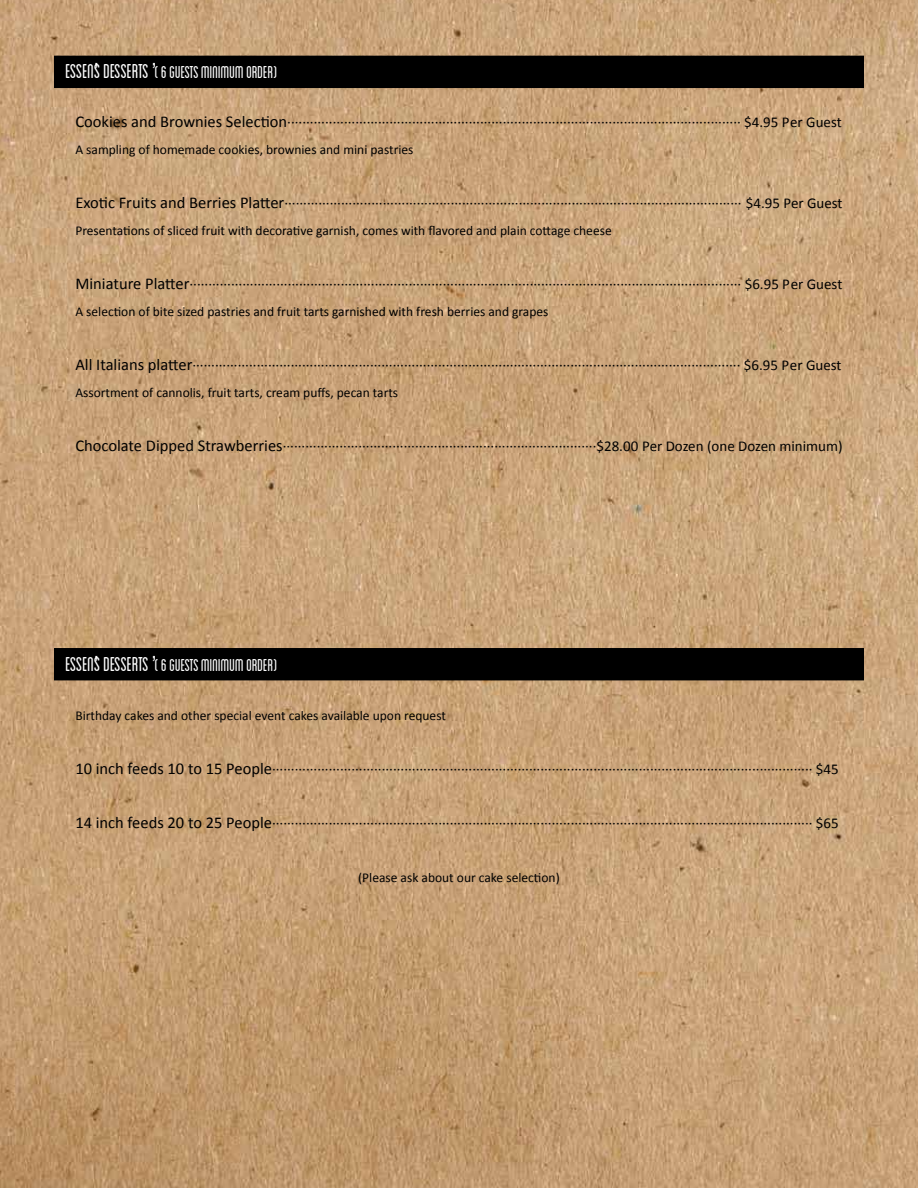
<style>
.page{position:relative;width:918px;height:1188px;background:#fff}
.page>*{position:absolute;margin:0;border:0;box-sizing:border-box;transform-origin:0 0}
.t1{font:condensed 18px "Blanch";color:#fff}
.t2{font:15px "Calibri";color:#000}
.t3{font:13.5px "Calibri";color:#000}
.s1{font-size:21px}
.s2{font-size:16.5px}
</style>
<div class="page">
<img style="left:0;top:0;width:918px;height:1188px">
<div style="left:55px;top:56px;width:808px;height:31px;background:#000"></div>
<div style="left:54px;top:56px;width:810px;height:32px;border:2px solid #000"></div>
<div style="left:55px;top:649px;width:808px;height:31px;background:#000"></div>
<div style="left:54px;top:648px;width:810px;height:32px;border:2px solid #000"></div>
<p class="t1" style="left:65px;top:63px;width:213px"><span class="s1">ESSEN’S DESSERTS</span> ( 6 GUESTS MINIMUM ORDER)</p>
<p class="t2" style="left:75px;top:113px;width:768px"><span class="s2">Cookies and Brownies Selection</span>························································································································ $4.95 Per Guest</p>
<p class="t3" style="left:75px;top:141px;width:340px">A sampling of homemade cookies, brownies and mini pastries</p>
<p class="t2" style="left:75px;top:194px;width:769px"><span class="s2">Exotic Fruits and Berries Platter</span>························································································································· $4.95 Per Guest</p>
<p class="t3" style="left:75px;top:222px;width:538px">Presentations of sliced fruit with decorative garnish, comes with flavored and plain cottage cheese</p>
<p class="t2" style="left:75px;top:275px;width:768px"><span class="s2">Miniature Platter</span>·················································································································································· $6.95 Per Guest</p>
<p class="t3" style="left:75px;top:303px;width:475px">A selection of bite sized pastries and fruit tarts garnished with fresh berries and grapes</p>
<p class="t2" style="left:75px;top:356px;width:768px"><span class="s2">All Italians platter</span>················································································································································· $6.95 Per Guest</p>
<p class="t3" style="left:75px;top:384px;width:324px">Assortment of cannolis, fruit tarts, cream puffs, pecan tarts</p>
<p class="t2" style="left:75px;top:437px;width:769px"><span class="s2">Chocolate Dipped Strawberries</span>···················································································$28.00 Per Dozen (one Dozen minimum)</p>
<p class="t1" style="left:65px;top:655px;width:213px"><span class="s1">ESSEN’S DESSERTS</span> ( 6 GUESTS MINIMUM ORDER)</p>
<p class="t3" style="left:75px;top:707px;width:372px">Birthday cakes and other special event cakes available upon request</p>
<p class="t2" style="left:75px;top:759px;width:765px"><span class="s2">10 inch feeds 10 to 15 People</span>··············································································································································· $45</p>
<p class="t2" style="left:75px;top:813px;width:765px"><span class="s2">14 inch feeds 20 to 25 People</span>··············································································································································· $65</p>
<p class="t3" style="left:358px;top:869px;width:203px">(Please ask about our cake selection)</p>
</div>
